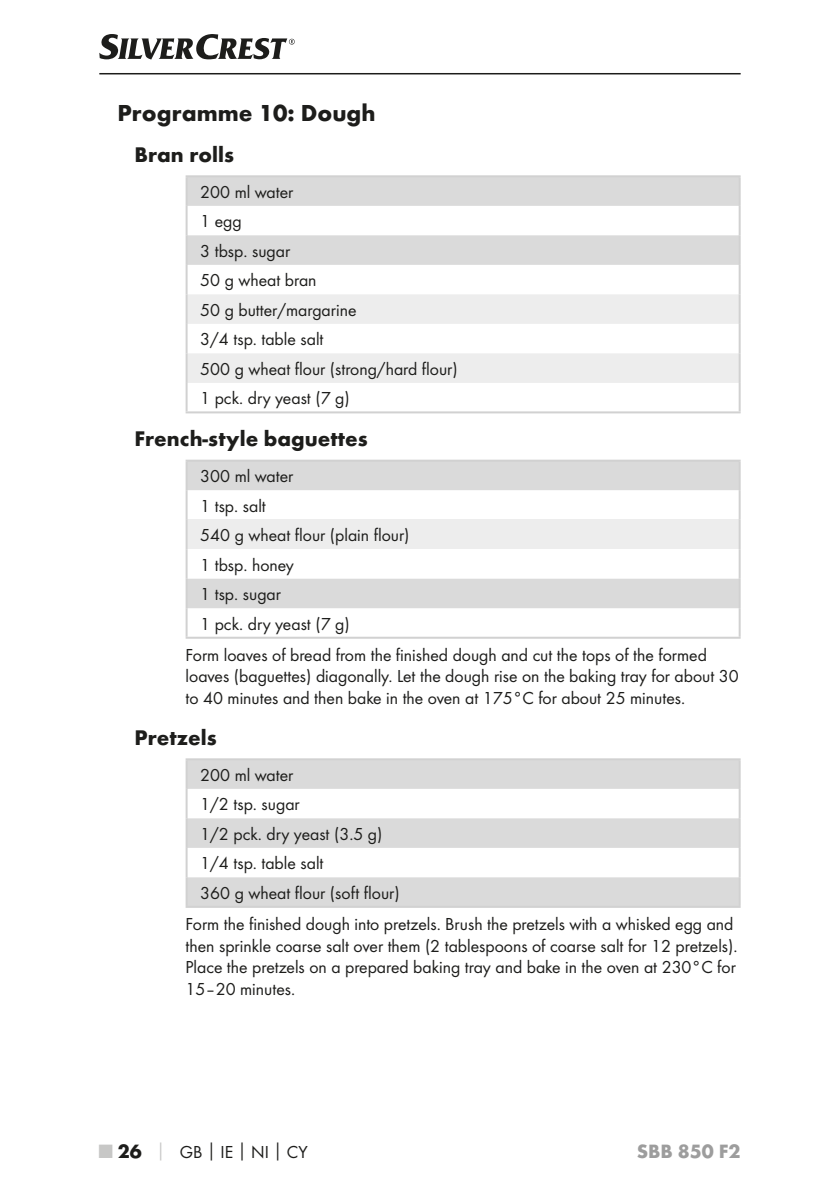
<style>
.page{position:relative;width:840px;height:1191px;background:#fff}
.page>*{position:absolute;margin:0;border:0;box-sizing:border-box;transform-origin:0 0}
.t1{font:700 24px "Futura";color:#1d1d1b}
.t2{font:700 22px "Futura";color:#1d1d1b}
.t3{font:700 20px "Futura";color:#9d9d9d}
.t4{font:18px/29.6px "Futura Boo";color:#1d1d1b}
.s1{font-family:"Futura";font-weight:700;font-size:20px;color:#c7c7c6}
.s2{font-family:"Futura";font-weight:700;font-size:20px}
.s3{font-family:"Futura";font-weight:700;color:#c7c7c6}
.s4{font-family:"Futura";font-weight:700}
</style>
<div class="page">
<hr style="left:99px;top:73px;width:641px;height:1px;background:#1d1d1b">
<svg style="left:99px;top:34px;width:195px;height:26px"></svg>
<svg style="left:187px;top:177px;width:551px;height:88px;fill:#dadada"></svg>
<svg style="left:187px;top:294px;width:551px;height:89px;fill:#ededed"></svg>
<hr style="left:185px;top:175px;width:555px;height:2px;background:#d1d1d1">
<hr style="left:185px;top:177px;width:2px;height:29px;background:#d1d1d1">
<hr style="left:738px;top:177px;width:2px;height:29px;background:#d1d1d1">
<hr style="left:185px;top:206px;width:2px;height:29px;background:#d1d1d1">
<hr style="left:738px;top:206px;width:2px;height:29px;background:#d1d1d1">
<hr style="left:185px;top:235px;width:2px;height:30px;background:#d1d1d1">
<hr style="left:738px;top:235px;width:2px;height:30px;background:#d1d1d1">
<hr style="left:185px;top:265px;width:2px;height:29px;background:#d1d1d1">
<hr style="left:738px;top:265px;width:2px;height:29px;background:#d1d1d1">
<hr style="left:185px;top:294px;width:2px;height:30px;background:#d1d1d1">
<hr style="left:738px;top:294px;width:2px;height:30px;background:#d1d1d1">
<hr style="left:185px;top:324px;width:2px;height:29px;background:#d1d1d1">
<hr style="left:738px;top:324px;width:2px;height:29px;background:#d1d1d1">
<hr style="left:185px;top:353px;width:2px;height:30px;background:#d1d1d1">
<hr style="left:738px;top:353px;width:2px;height:30px;background:#d1d1d1">
<hr style="left:185px;top:383px;width:2px;height:28px;background:#d1d1d1">
<hr style="left:738px;top:383px;width:2px;height:28px;background:#d1d1d1">
<hr style="left:185px;top:411px;width:555px;height:2px;background:#d1d1d1">
<svg style="left:187px;top:462px;width:551px;height:146px"></svg>
<div style="left:186px;top:520px;width:553px;height:29px;background:#ededed"></div>
<hr style="left:185px;top:460px;width:555px;height:2px;background:#d1d1d1">
<hr style="left:185px;top:462px;width:2px;height:28px;background:#d1d1d1">
<hr style="left:738px;top:462px;width:2px;height:28px;background:#d1d1d1">
<hr style="left:185px;top:490px;width:2px;height:30px;background:#d1d1d1">
<hr style="left:738px;top:490px;width:2px;height:30px;background:#d1d1d1">
<hr style="left:185px;top:520px;width:2px;height:29px;background:#d1d1d1">
<hr style="left:738px;top:520px;width:2px;height:29px;background:#d1d1d1">
<hr style="left:185px;top:549px;width:2px;height:30px;background:#d1d1d1">
<hr style="left:738px;top:549px;width:2px;height:30px;background:#d1d1d1">
<hr style="left:185px;top:579px;width:2px;height:29px;background:#d1d1d1">
<hr style="left:738px;top:579px;width:2px;height:29px;background:#d1d1d1">
<hr style="left:185px;top:608px;width:2px;height:29px;background:#d1d1d1">
<hr style="left:738px;top:608px;width:2px;height:29px;background:#d1d1d1">
<hr style="left:185px;top:637px;width:555px;height:2px;background:#d1d1d1">
<svg style="left:187px;top:760px;width:551px;height:146px;fill:#dadada"></svg>
<hr style="left:185px;top:758px;width:555px;height:2px;background:#d1d1d1">
<hr style="left:185px;top:760px;width:2px;height:29px;background:#d1d1d1">
<hr style="left:738px;top:760px;width:2px;height:29px;background:#d1d1d1">
<hr style="left:185px;top:789px;width:2px;height:29px;background:#d1d1d1">
<hr style="left:738px;top:789px;width:2px;height:29px;background:#d1d1d1">
<hr style="left:185px;top:818px;width:2px;height:30px;background:#d1d1d1">
<hr style="left:738px;top:818px;width:2px;height:30px;background:#d1d1d1">
<hr style="left:185px;top:848px;width:2px;height:29px;background:#d1d1d1">
<hr style="left:738px;top:848px;width:2px;height:29px;background:#d1d1d1">
<hr style="left:185px;top:877px;width:2px;height:29px;background:#d1d1d1">
<hr style="left:738px;top:877px;width:2px;height:29px;background:#d1d1d1">
<hr style="left:185px;top:906px;width:555px;height:2px;background:#d1d1d1">
<h1 class="t1" style="left:117px;top:98px;width:259px">Programme 10: Dough</h1>
<p class="t2" style="left:134px;top:141px;width:101px">Bran rolls</p>
<p class="t4" style="left:200px;top:177px;width:259px">200 ml water<br>1 egg<br>3 tbsp. sugar<br>50 g wheat bran<br>50 g butter/margarine<br>3/4 tsp. table salt<br>500 g wheat flour (strong/hard flour)<br>1 pck. dry yeast (7 g)</p>
<p class="t2" style="left:134px;top:425px;width:234px">French-style baguettes</p>
<p class="t4" style="left:200px;top:461px;width:94px">300 ml water</p>
<p class="t4" style="left:200px;top:491px;width:67px">1 tsp. salt</p>
<p class="t4" style="left:200px;top:520px;width:210px">540 g wheat flour (plain flour)</p>
<p class="t4" style="left:200px;top:550px;width:95px">1 tbsp. honey</p>
<p class="t4" style="left:200px;top:579px;width:82px">1 tsp. sugar</p>
<p class="t4" style="left:200px;top:609px;width:151px">1 pck. dry yeast (7 g)</p>
<p class="t4" style="left:185px;top:640px;width:522px">Form loaves of bread from the finished dough and cut the tops of the formed</p>
<p class="t4" style="left:185px;top:665px;width:554px;line-height:21.6px">loaves (baguettes) diagonally. Let the dough rise on the baking tray for about 30 to 40 minutes and then bake in the oven at 175°C for about 25 minutes.</p>
<p class="t2" style="left:134px;top:723px;width:84px">Pretzels</p>
<p class="t4" style="left:200px;top:760px;width:94px">200 ml water</p>
<p class="t4" style="left:200px;top:789px;width:101px">1/2 tsp. sugar</p>
<p class="t4" style="left:200px;top:819px;width:183px">1/2 pck. dry yeast (3.5 g)</p>
<p class="t4" style="left:200px;top:848px;width:125px">1/4 tsp. table salt</p>
<p class="t4" style="left:200px;top:878px;width:201px">360 g wheat flour (soft flour)</p>
<p class="t4" style="left:185px;top:909px;width:549px">Form the finished dough into pretzels. Brush the pretzels with a whisked egg and</p>
<p class="t4" style="left:185px;top:934px;width:551px;line-height:21.6px;text-align:justify">then sprinkle coarse salt over them (2 tablespoons of coarse salt for 12 pretzels).<br>Place the pretzels on a prepared baking tray and bake in the oven at 230°C for 15–20 minutes.</p>
<p class="t4" style="left:99px;top:1137px;width:210px"><span class="s1">■</span> <span class="s2">26</span> <span class="s3">│</span> GB<span class="s4">│</span>IE<span class="s4">│</span>NI<span class="s4">│</span>CY</p>
<p class="t3" style="left:636px;top:1139px;width:105px">SBB 850 F2</p>
</div>
